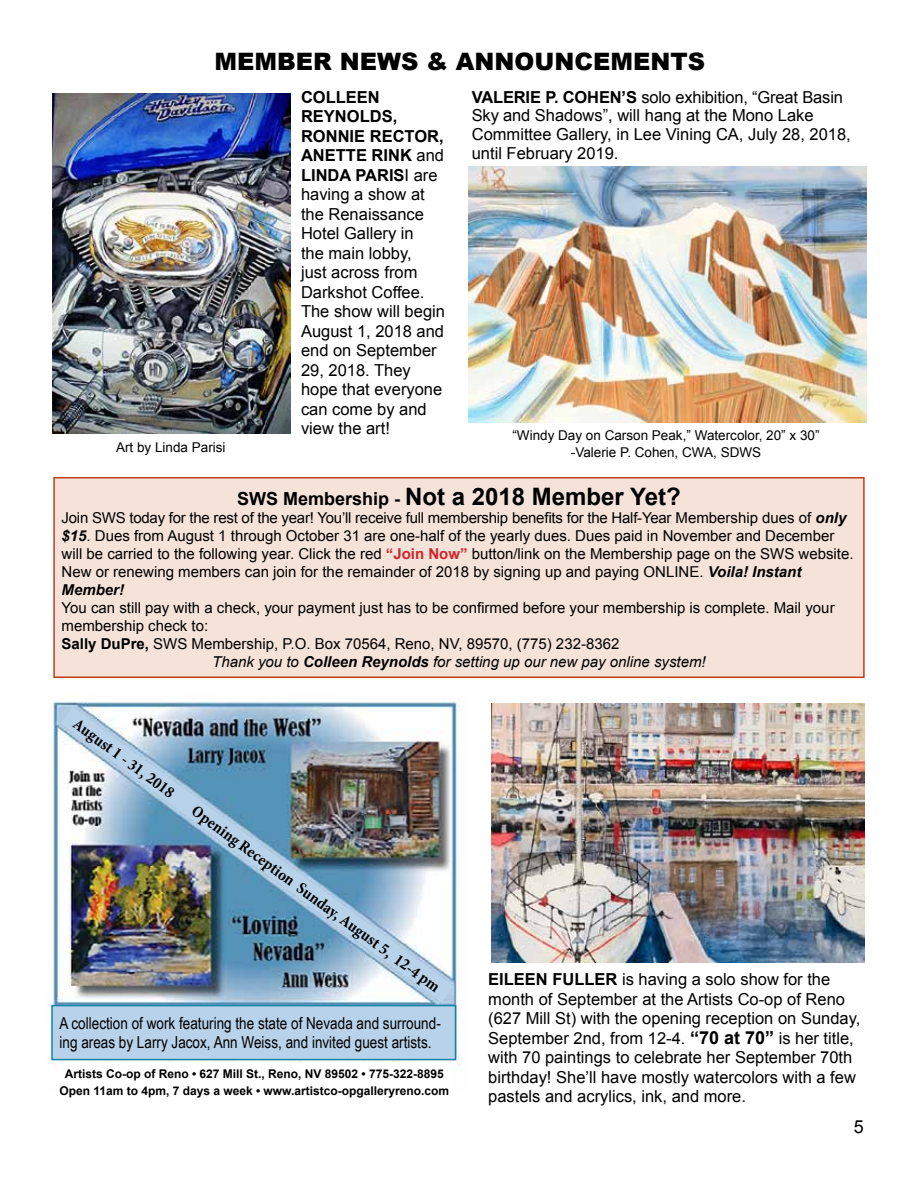
<style>
.page{position:relative;width:918px;height:1188px;background:#fff}
.page>*{position:absolute;margin:0;border:0;box-sizing:border-box;transform-origin:0 0}
.t1{font:700 24px "Arial";color:#000}
.t2{font:900 24px "Arial";color:#000}
.t3{font:18px "Arial";color:#000}
.t4{font:16.5px/19.5px "Arial";color:#000}
.t5{font:16.5px/19.8px "Arial Narrow";color:#000}
.t6{font:700 condensed 16.5px "Minion Pro";color:#000}
.t7{font:15px/18px "Arial";color:#000}
.t8{font:italic 15px "Arial";color:#000}
.t9{font:13.5px/16.2px "Arial";color:#000;text-align:center}
.t10{font:700 12px/16.5px "Arial";color:#000;text-align:center}
.s1{font-weight:700}
.s2{font-size:18px}
.s3{font-weight:700;font-style:italic}
.s4{font-weight:700;color:#d2232a}
.s5{font-weight:700;font-size:18px}
</style>
<div class="page">
<img style="left:468px;top:166px;width:398px;height:257px">
<div style="left:54px;top:478px;width:810px;height:199px;background:#f5e3d9"></div>
<div style="left:53px;top:477px;width:812px;height:201px;border:2px solid #be3f1e"></div>
<img style="left:492px;top:704px;width:373px;height:259px">
<img style="left:51px;top:700px;width:409px;height:365px">
<div style="left:52px;top:1006px;width:404px;height:54px;background:#b8d2e9"></div>
<div style="left:51px;top:1005px;width:405px;height:55px;border:2px solid #1185a6"></div>
<div style="left:59px;top:1062px;width:391px;height:40px;background:#fff"></div>
<img style="left:61px;top:707px;width:392px;height:296px">
<img style="left:53px;top:93px;width:238px;height:341px">
<h1 class="t2" style="left:214px;top:44px;width:492px">MEMBER NEWS &amp; ANNOUNCEMENTS</h1>
<p class="t4" style="left:472px;top:88px;width:381px;line-height:18.8px"><span class="s1">VALERIE P. COHEN’S</span> solo exhibition, “Great Basin Sky and Shadows”, will hang at the Mono Lake Committee Gallery, in Lee Vining CA, July 28, 2018, until February 2019.</p>
<p class="t4" style="left:301px;top:87px;width:145px"><span class="s1">COLLEEN<br>REYNOLDS,<br>RONNIE RECTOR,<br>ANETTE RINK</span> and<br><span class="s1">LINDA PARIS</span>I are having a show at the Renaissance<br>Hotel Gallery in<br>the main lobby,<br>just across from<br>Darkshot Coffee.<br>The show will begin<br>August 1, 2018 and end on September<br>29, 2018. They hope that everyone can come by and view the art!</p>
<p class="t9" style="left:512px;top:428px;width:309px">“Windy Day on Carson Peak,” Watercolor, 20” x 30” -Valerie P. Cohen, CWA, SDWS</p>
<h1 class="t1" style="left:237px;top:481px;width:445px"><span class="s2">SWS Membership -</span> Not a 2018 Member Yet?</h1>
<p class="t7" style="left:62px;top:509px;width:793px">Join SWS today for the rest of the year! You’ll receive full membership benefits for the Half-Year Membership dues of <span class="s3">only $15</span>. Dues from August 1 through October 31 are one-half of the yearly dues. Dues paid in November and December will be carried to the following year. Click the red <span class="s4">“Join Now”</span> button/link on the Membership page on the SWS website.<br>New or renewing members can join for the remainder of 2018 by signing up and paying ONLINE. <span class="s3">Voila! Instant Member!</span></p>
<p class="t7" style="left:62px;top:599px;width:775px">You can still pay with a check, your payment just has to be confirmed before your membership is complete. Mail your</p>
<p class="t7" style="left:62px;top:617px;width:148px">membership check to:</p>
<p class="t7" style="left:62px;top:635px;width:559px"><span class="s1">Sally DuPre,</span> SWS Membership, P.O. Box 70564, Reno, NV, 89570, (775) 232-8362</p>
<p class="t8" style="left:212px;top:652px;width:495px">Thank you to <span class="s1">Colleen Reynolds</span> for setting up our new pay online system!</p>
<p class="t9" style="left:116px;top:440px;width:111px">Art by Linda Parisi</p>
<p class="t6" style="left:81px;top:713px;width:123px;rotate:36deg">August 1 - 31, 2018</p>
<p class="t6" style="left:200px;top:800px;width:305px;rotate:36deg">Opening Reception Sunday, August 5, 12-4 pm</p>
<p class="t5" style="left:60px;top:1012px;width:383px">A collection of work featuring the state of Nevada and surround&shy;ing areas by Larry Jacox, Ann Weiss, and invited guest artists.</p>
<p class="t10" style="left:59px;top:1066px;width:391px">Artists Co-op of Reno • 627 Mill St., Reno, NV 89502 • 775-322-8895<br>Open 11am to 4pm, 7 days a week • www.artistco-opgalleryreno.com</p>
<p class="t4" style="left:488px;top:970px;width:374px"><span class="s1">EILEEN FULLER</span> is having a solo show for the month of September at the Artists Co-op of Reno (627 Mill St) with the opening reception on Sunday, September 2nd, from 12-4. <span class="s5">“70 at 70”</span> is her title, with 70 paintings to celebrate her September 70th birthday! She’ll have mostly watercolors with a few pastels and acrylics, ink, and more.</p>
<p class="t3" style="left:854px;top:1114px;width:12px">5</p>
</div>
